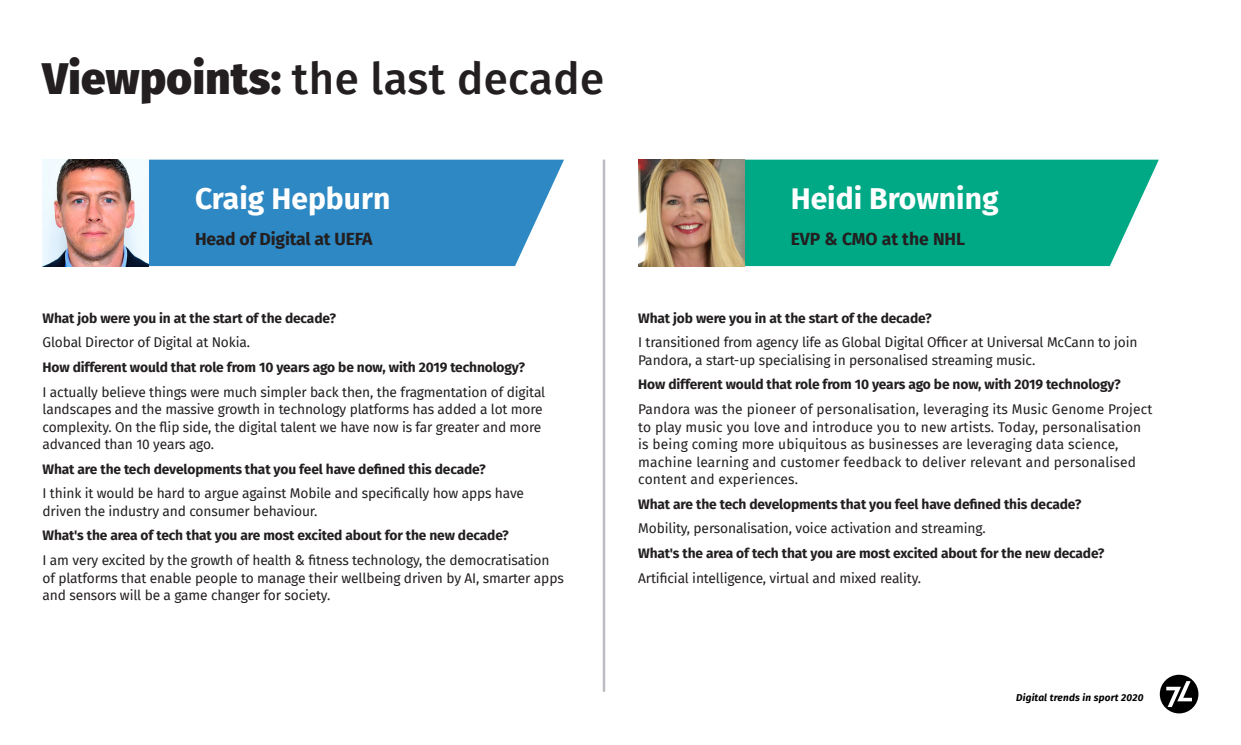
<style>
.page{position:relative;width:1241px;height:745px;background:#fff}
.page>*{position:absolute;margin:0;border:0;box-sizing:border-box;transform-origin:0 0}
.Headline_Text_-_Sent{font:500 43.75px "Fira Sans";letter-spacing:.01em;color:#231f20}
.SubHeading_1{font:700 30px "Fira Sans";color:#fff}
.Small_Heading_CAPS{font:700 17.5px "Fira Sans";letter-spacing:-.01em;color:#231f20}
.Body{font:13.75px/17.5px "Fira Sans";letter-spacing:-.01em;color:#231f20}
.Body-2{font:700 13.75px "Fira Sans";letter-spacing:-.01em;color:#231f20}
.Body-3{font:13.75px/17.5px "Fira Sans";letter-spacing:.01em;color:#231f20}
.t1{font:italic 700 10px "Fira Sans";letter-spacing:.02em;color:#000}
.s1{font-weight:900}
</style>
<div class="page">
<div style="left:1159px;top:674px;width:39px;height:39px;background:#000;border-radius:50%"></div>
<svg style="left:1165px;top:680px;width:26px;height:26px"></svg>
<div style="left:149px;top:159px;width:415px;height:107px;background:#2d88c3"></div>
<img style="left:43px;top:159px;width:106px;height:107px">
<svg style="left:744px;top:159px;width:414px;height:107px;background:#10ae8c"></svg>
<img style="left:638px;top:159px;width:106px;height:107px">
<hr style="left:602px;top:159px;width:3px;height:532px;background:#bcbdc0">
<p class="Headline_Text_-_Sent" style="left:43px;top:44px;width:563px"><span class="s1">Viewpoints:</span> the last decade</p>
<p class="SubHeading_1" style="left:195px;top:173px;width:197px">Craig Hepburn</p>
<p class="Small_Heading_CAPS" style="left:195px;top:223px;width:179px">Head of Digital at UEFA</p>
<p class="Body-2" style="left:43px;top:306px;width:295px">What job were you in at the start of the decade?</p>
<p class="Body" style="left:43px;top:333px;width:209px">Global Director of Digital at Nokia.</p>
<p class="Body-2" style="left:43px;top:355px;width:484px">How different would that role from 10 years ago be now, with 2019 technology?</p>
<p class="Body" style="left:43px;top:382px;width:504px">I actually believe things were much simpler back then, the fragmentation of digital landscapes and the massive growth in technology platforms has added a lot more complexity. On the flip side, the digital talent we have now is far greater and more advanced than 10 years ago.</p>
<p class="Body-2" style="left:43px;top:457px;width:444px">What are the tech developments that you feel have defined this decade?</p>
<p class="Body" style="left:43px;top:484px;width:483px">I think it would be hard to argue against Mobile and specifically how apps have driven the industry and consumer behaviour.</p>
<p class="Body-2" style="left:43px;top:523px;width:468px">What's the area of tech that you are most excited about for the new decade?</p>
<p class="Body" style="left:43px;top:550px;width:522px">I am very excited by the growth of health &amp; fitness technology, the democratisation of platforms that enable people to manage their wellbeing driven by AI, smarter apps and sensors will be a game changer for society.</p>
<p class="SubHeading_1" style="left:790px;top:173px;width:209px">Heidi Browning</p>
<p class="Small_Heading_CAPS" style="left:790px;top:223px;width:176px">EVP &amp; CMO at the NHL</p>
<p class="Body-2" style="left:638px;top:306px;width:295px">What job were you in at the start of the decade?</p>
<p class="Body" style="left:638px;top:333px;width:501px">I transitioned from agency life as Global Digital Officer at Universal McCann to join<br>Pandora, a start-up specialising in personalised streaming music.</p>
<p class="Body-2" style="left:638px;top:373px;width:484px">How different would that role from 10 years ago be now, with 2019 technology?</p>
<p class="Body-3" style="left:638px;top:400px;width:515px">Pandora was the pioneer of personalisation, leveraging its Music Genome Project to play music you love and introduce you to new artists. Today, personalisation is being coming more ubiquitous as businesses are leveraging data science, machine learning and customer feedback to deliver relevant and personalised content and experiences.</p>
<p class="Body-2" style="left:638px;top:492px;width:444px">What are the tech developments that you feel have defined this decade?</p>
<p class="Body" style="left:638px;top:519px;width:349px">Mobility, personalisation, voice activation and streaming.</p>
<p class="Body-2" style="left:638px;top:541px;width:468px">What's the area of tech that you are most excited about for the new decade?</p>
<p class="Body" style="left:638px;top:568px;width:284px">Artificial intelligence, virtual and mixed reality.</p>
<p class="t1" style="left:1015px;top:688px;width:129px">Digital trends in sport 2020</p>
</div>
